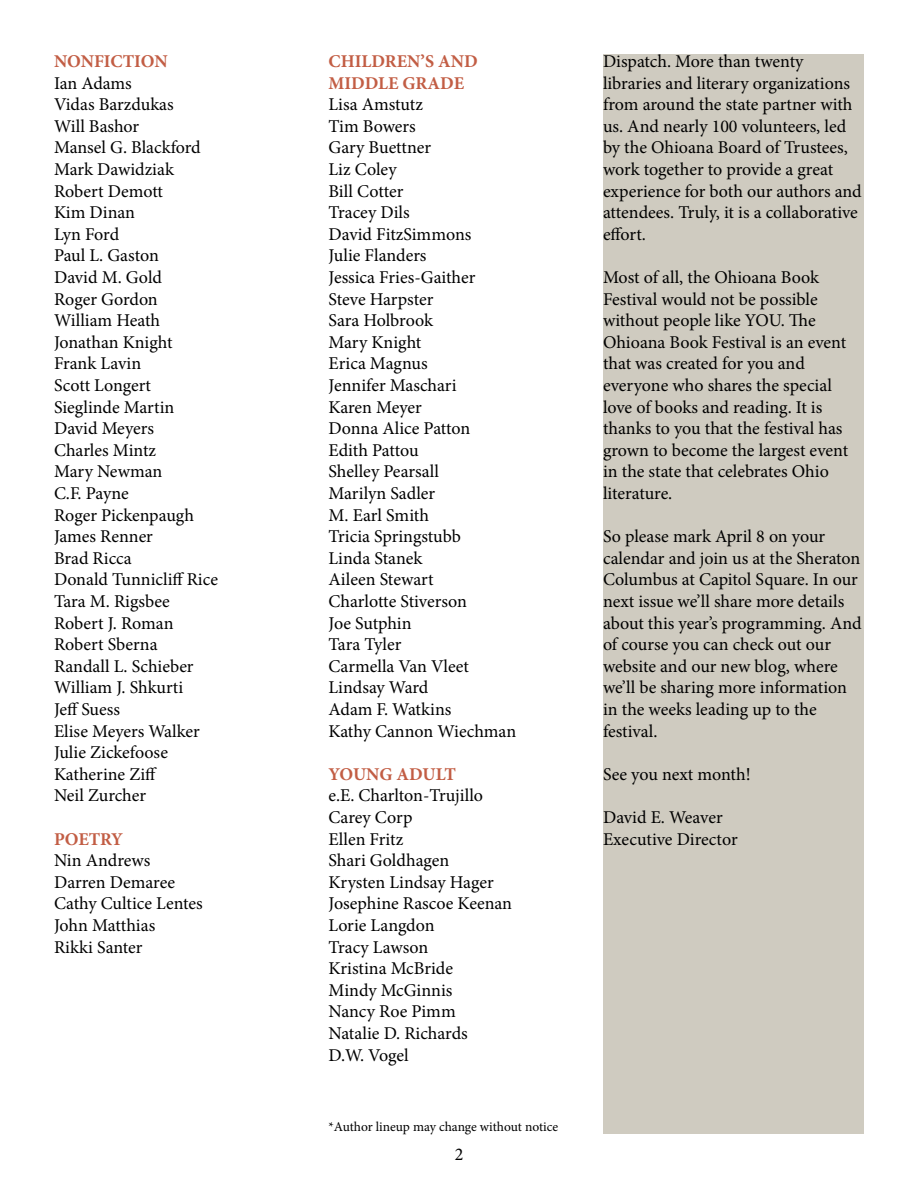
<style>
.page{position:relative;width:918px;height:1188px;background:#fff}
.page>*{position:absolute;margin:0;border:0;box-sizing:border-box;transform-origin:0 0}
.t1{font:18px/21.6px "Minion Pro";letter-spacing:-.005em;color:#000}
.t2{font:700 18px/21.6px "Minion Pro";color:#c25d44}
.t3{font:13.5px "Minion Pro";letter-spacing:-.005em;color:#000}
</style>
<div class="page">
<div style="left:603px;top:54px;width:261px;height:1080px;background:#cfcbc0"></div>
<p class="t2" style="left:54px;top:50px;width:115px">NONFICTION</p>
<p class="t1" style="left:54px;top:72px;width:166px">Ian Adams<br>Vidas Barzdukas<br>Will Bashor<br>Mansel G. Blackford<br>Mark Dawidziak<br>Robert Demott<br>Kim Dinan<br>Lyn Ford<br>Paul L. Gaston<br>David M. Gold<br>Roger Gordon<br>William Heath<br>Jonathan Knight<br>Frank Lavin<br>Scott Longert<br>Sieglinde Martin<br>David Meyers<br>Charles Mintz<br>Mary Newman<br>C.F. Payne<br>Roger Pickenpaugh<br>James Renner<br>Brad Ricca<br>Donald Tunnicliff Rice<br>Tara M. Rigsbee<br>Robert J. Roman<br>Robert Sberna<br>Randall L. Schieber<br>William J. Shkurti<br>Jeff Suess<br>Elise Meyers Walker<br>Julie Zickefoose<br>Katherine Ziff<br>Neil Zurcher</p>
<p class="t2" style="left:54px;top:828px;width:70px">POETRY</p>
<p class="t1" style="left:54px;top:850px;width:150px">Nin Andrews<br>Darren Demaree<br>Cathy Cultice Lentes<br>John Matthias<br>Rikki Santer</p>
<p class="t2" style="left:328px;top:50px;width:151px">CHILDREN’S AND<br>MIDDLE GRADE</p>
<p class="t1" style="left:328px;top:94px;width:189px">Lisa Amstutz<br>Tim Bowers<br>Gary Buettner<br>Liz Coley<br>Bill Cotter<br>Tracey Dils<br>David FitzSimmons<br>Julie Flanders<br>Jessica Fries-Gaither<br>Steve Harpster<br>Sara Holbrook<br>Mary Knight<br>Erica Magnus<br>Jennifer Maschari<br>Karen Meyer<br>Donna Alice Patton<br>Edith Pattou<br>Shelley Pearsall<br>Marilyn Sadler<br>M. Earl Smith<br>Tricia Springstubb<br>Linda Stanek<br>Aileen Stewart<br>Charlotte Stiverson<br>Joe Sutphin<br>Tara Tyler<br>Carmella Van Vleet<br>Lindsay Ward<br>Adam F. Watkins<br>Kathy Cannon Wiechman</p>
<p class="t2" style="left:328px;top:763px;width:129px">YOUNG ADULT</p>
<p class="t1" style="left:328px;top:785px;width:185px">e.E. Charlton-Trujillo<br>Carey Corp<br>Ellen Fritz<br>Shari Goldhagen<br>Krysten Lindsay Hager<br>Josephine Rascoe Keenan<br>Lorie Langdon<br>Tracy Lawson<br>Kristina McBride<br>Mindy McGinnis<br>Nancy Roe Pimm<br>Natalie D. Richards<br>D.W. Vogel</p>
<p class="t3" style="left:328px;top:1118px;width:231px">*Author lineup may change without notice</p>
<p class="t1" style="left:455px;top:1143px;width:10px">2</p>
<p class="t1" style="left:603px;top:51px;width:260px">Dispatch. More than twenty libraries and literary organizations from around the state partner with us. And nearly 100 volunteers, led by the Ohioana Board of Trustees, work together to provide a great experience for both our authors and attendees. Truly, it is a collaborative effort.</p>
<p class="t1" style="left:603px;top:267px;width:247px">Most of all, the Ohioana Book<br>Festival would not be possible without people like YOU. The<br>Ohioana Book Festival is an event that was created for you and everyone who shares the special love of books and reading. It is thanks to you that the festival has grown to become the largest event in the state that celebrates Ohio literature.</p>
<p class="t1" style="left:603px;top:526px;width:260px">So please mark April 8 on your calendar and join us at the Sheraton<br>Columbus at Capitol Square. In our next issue we’ll share more details about this year’s programming. And of course you can check out our website and our new blog, where we’ll be sharing more information in the weeks leading up to the festival.</p>
<p class="t1" style="left:603px;top:763px;width:149px">See you next month!</p>
<p class="t1" style="left:603px;top:807px;width:136px">David E. Weaver<br>Executive Director</p>
</div>
